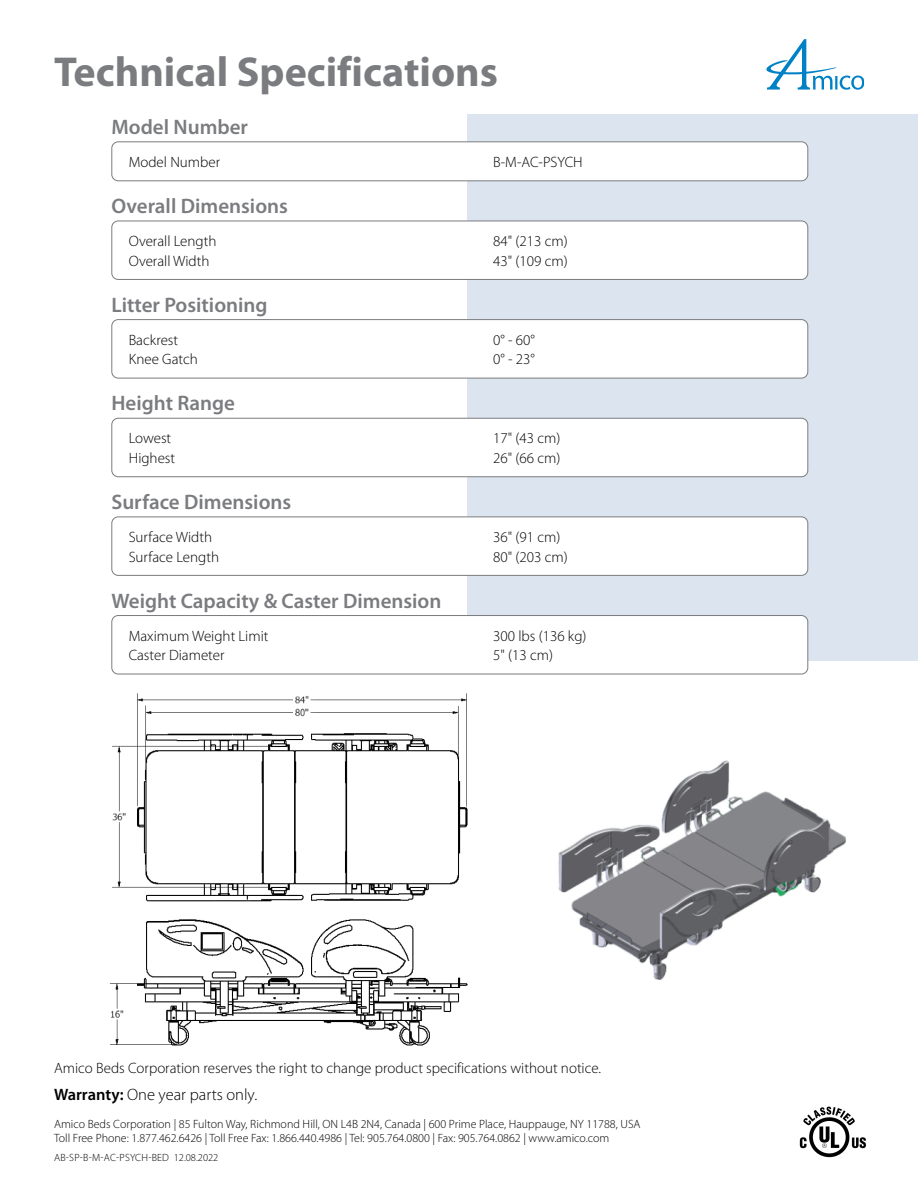
<style>
.page{position:relative;width:918px;height:1188px;background:#fff}
.page>*{position:absolute;margin:0;border:0;box-sizing:border-box;transform-origin:0 0}
.Page_Header{font:700 42px "Myriad Pro";color:#7b7c7f}
.Specification_Header{font:600 21px "Myriad Pro";color:#7b7c7f}
.warranty{font:300 16.5px "Myriad Pro";color:#000}
.Specifications_Text{font:300 15px "Myriad Pro";color:#000}
.Body{font:300 15px "Myriad Pro";color:#000}
.t1{font:300 12px/14.4px "Myriad Pro";color:#000}
.code{font:300 10.5px "Myriad Pro";letter-spacing:.015em;color:#000}
.s1{font-weight:600}
</style>
<div class="page">
<svg style="left:766px;top:39px;width:98px;height:51px"></svg>
<img style="left:109px;top:693px;width:359px;height:353px">
<div style="left:467px;top:114px;width:451px;height:547px;background:#dce5ef"></div>
<img style="left:799px;top:1106px;width:67px;height:52px">
<div style="left:112px;top:142px;width:696px;height:39px;background:#fff;border-radius:6px"></div>
<div style="left:111px;top:141px;width:697px;height:40px;border:1px solid #7b7c7f;border-radius:6px"></div>
<div style="left:112px;top:221px;width:696px;height:58px;background:#fff;border-radius:6px"></div>
<div style="left:111px;top:221px;width:697px;height:59px;border:1px solid #7b7c7f;border-radius:6px"></div>
<div style="left:112px;top:320px;width:696px;height:58px;background:#fff;border-radius:6px"></div>
<div style="left:111px;top:319px;width:697px;height:59px;border:1px solid #7b7c7f;border-radius:6px"></div>
<div style="left:112px;top:418px;width:696px;height:59px;background:#fff;border-radius:6px"></div>
<div style="left:111px;top:418px;width:697px;height:59px;border:1px solid #7b7c7f;border-radius:6px"></div>
<div style="left:112px;top:517px;width:696px;height:58px;background:#fff;border-radius:6px"></div>
<div style="left:111px;top:517px;width:697px;height:59px;border:1px solid #7b7c7f;border-radius:6px"></div>
<div style="left:112px;top:616px;width:696px;height:58px;background:#fff;border-radius:6px"></div>
<div style="left:111px;top:615px;width:697px;height:59px;border:1px solid #7b7c7f;border-radius:6px"></div>
<img style="left:558px;top:760px;width:288px;height:220px">
<p class="Page_Header" style="left:54px;top:44px;width:446px">Technical Specifications</p>
<p class="Specification_Header" style="left:111px;top:114px;width:138px">Model Number</p>
<p class="Specifications_Text" style="left:129px;top:153px;width:93px">Model Number</p>
<p class="Specifications_Text" style="left:493px;top:153px;width:91px">B-M-AC-PSYCH</p>
<p class="Specification_Header" style="left:111px;top:193px;width:178px">Overall Dimensions</p>
<p class="Specifications_Text" style="left:129px;top:232px;width:89px">Overall Length</p>
<p class="Specifications_Text" style="left:493px;top:232px;width:76px">84" (213 cm)</p>
<p class="Specifications_Text" style="left:129px;top:252px;width:82px">Overall Width</p>
<p class="Specifications_Text" style="left:493px;top:252px;width:76px">43" (109 cm)</p>
<p class="Specification_Header" style="left:111px;top:291px;width:158px">Litter Positioning</p>
<p class="Specifications_Text" style="left:129px;top:331px;width:51px">Backrest</p>
<p class="Specifications_Text" style="left:493px;top:331px;width:43px">0° - 60°</p>
<p class="Specifications_Text" style="left:129px;top:350px;width:71px">Knee Gatch</p>
<p class="Specifications_Text" style="left:493px;top:350px;width:43px">0° - 23°</p>
<p class="Specification_Header" style="left:111px;top:390px;width:125px">Height Range</p>
<p class="Specifications_Text" style="left:129px;top:429px;width:44px">Lowest</p>
<p class="Specifications_Text" style="left:493px;top:429px;width:69px">17" (43 cm)</p>
<p class="Specifications_Text" style="left:129px;top:449px;width:48px">Highest</p>
<p class="Specifications_Text" style="left:493px;top:449px;width:69px">26" (66 cm)</p>
<p class="Specification_Header" style="left:111px;top:489px;width:181px">Surface Dimensions</p>
<p class="Specifications_Text" style="left:129px;top:528px;width:85px">Surface Width</p>
<p class="Specifications_Text" style="left:493px;top:528px;width:69px">36" (91 cm)</p>
<p class="Specifications_Text" style="left:129px;top:547px;width:92px">Surface Length</p>
<p class="Specifications_Text" style="left:493px;top:547px;width:76px">80" (203 cm)</p>
<p class="Specification_Header" style="left:111px;top:587px;width:332px">Weight Capacity &amp; Caster Dimension</p>
<p class="Specifications_Text" style="left:129px;top:627px;width:141px">Maximum Weight Limit</p>
<p class="Specifications_Text" style="left:493px;top:627px;width:95px">300 lbs (136 kg)</p>
<p class="Specifications_Text" style="left:129px;top:646px;width:97px">Caster Diameter</p>
<p class="Specifications_Text" style="left:493px;top:646px;width:61px">5" (13 cm)</p>
<p class="Body" style="left:54px;top:1059px;width:549px">Amico Beds Corporation reserves the right to change product specifications without notice.</p>
<p class="warranty" style="left:54px;top:1084px;width:205px"><span class="s1">Warranty:</span> One year parts only.</p>
<p class="t1" style="left:54px;top:1117px;width:588px">Amico Beds Corporation | 85 Fulton Way, Richmond Hill, ON L4B 2N4, Canada | 600 Prime Place, Hauppauge, NY 11788, USA<br>Toll Free Phone: 1.877.462.6426 | Toll Free Fax: 1.866.440.4986 | Tel: 905.764.0800 | Fax: 905.764.0862 | www.amico.com</p>
<p class="code" style="left:54px;top:1151px;width:166px">AB-SP-B-M-AC-PSYCH-BED 12.08.2022</p>
</div>
